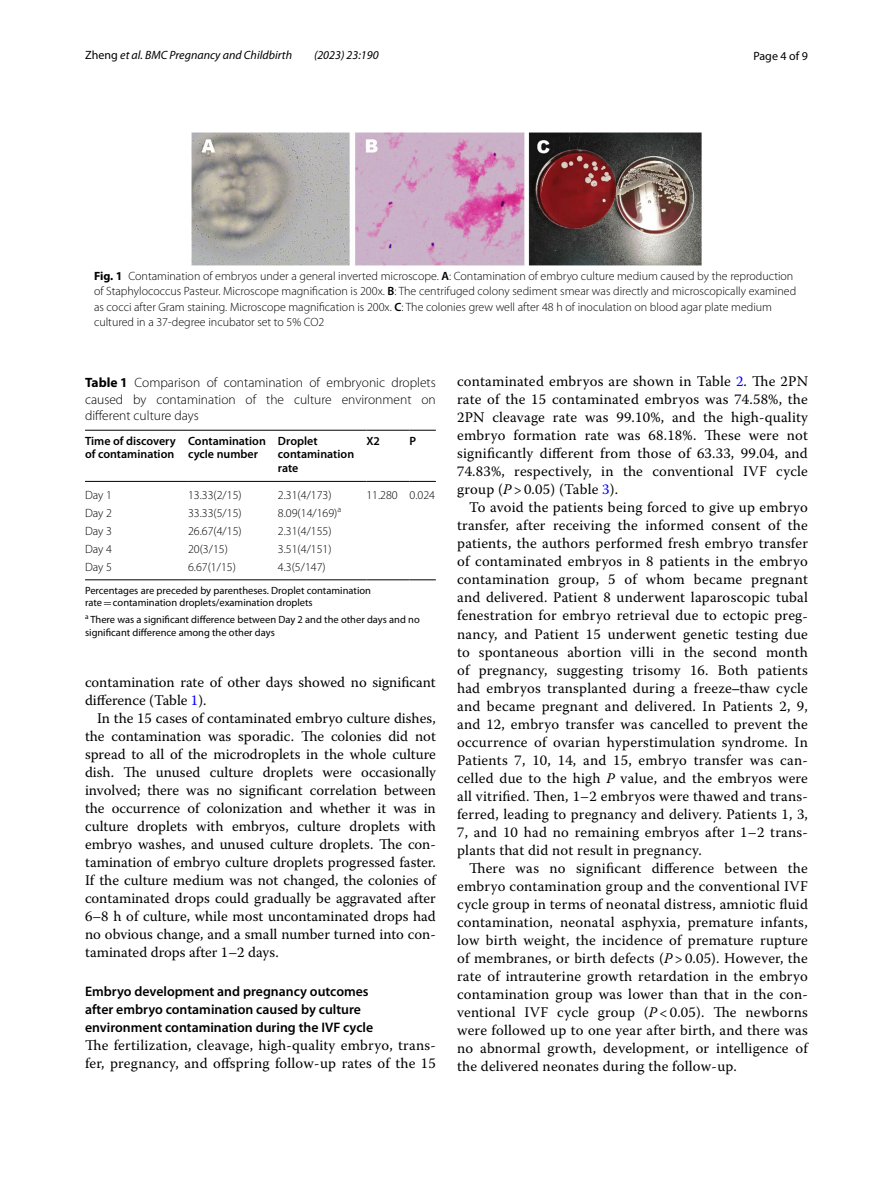
<style>
.page{position:relative;width:893px;height:1187px;background:#fff}
.page>*{position:absolute;margin:0;border:0;box-sizing:border-box;transform-origin:0 0}
.t1{font:14.7px/18px "Warnock Pro";letter-spacing:.015em;color:#000;text-align:justify}
.t2{font:600 13.8px/18px "Myriad Pro";color:#000}
.t3{font:300 13.5px/16.5px "Myriad Pro";color:#000;text-align:justify}
.t4{font:300 12px/15px "Myriad Pro";color:#000}
.t5{font:600 12px/13.5px "Myriad Pro";color:#000}
.t6{font:italic 12px "Myriad Pro";color:#000}
.t7{font:12px "Myriad Pro";color:#000}
.t8{font:10.5px/12.8px "Myriad Pro";color:#000}
.s1{font-style:normal}
.s2{font-weight:700}
.s3{font-weight:600}
.s4{font-family:"MTSY"}
.s5{color:#00f}
.s6{font-style:italic}
.s7{font-family:"STIX Math"}
</style>
<div class="page">
<img style="left:191px;top:133px;width:511px;height:132px">
<hr style="left:85px;top:430px;width:103px;height:1px;background:#000">
<hr style="left:85px;top:481px;width:103px;height:1px;background:#000">
<hr style="left:188px;top:430px;width:90px;height:1px;background:#000">
<hr style="left:188px;top:481px;width:90px;height:1px;background:#000">
<hr style="left:278px;top:430px;width:88px;height:1px;background:#000">
<hr style="left:278px;top:481px;width:88px;height:1px;background:#000">
<hr style="left:366px;top:430px;width:44px;height:1px;background:#000">
<hr style="left:366px;top:481px;width:44px;height:1px;background:#000">
<svg style="left:410px;top:430px;width:26px;height:1px"></svg>
<svg style="left:410px;top:481px;width:26px;height:1px"></svg>
<hr style="left:366px;top:579px;width:44px;height:1px;background:#000">
<svg style="left:410px;top:579px;width:26px;height:1px"></svg>
<hr style="left:85px;top:579px;width:103px;height:1px;background:#000">
<hr style="left:188px;top:579px;width:90px;height:1px;background:#000">
<hr style="left:278px;top:579px;width:88px;height:1px;background:#000">
<p class="t6" style="left:85px;top:48px;width:209px"><span class="s1">Zheng</span> et al. BMC Pregnancy and Childbirth</p>
<p class="t6" style="left:314px;top:48px;width:66px">(2023) 23:190</p>
<p class="t7" style="left:753px;top:48px;width:56px">Page 4 of 9</p>
<p class="t4" style="left:94px;top:269px;width:704px"><span class="s2">Fig. 1</span> Contamination of embryos under a general inverted microscope. <span class="s3">A</span>: Contamination of embryo culture medium caused by the reproduction of Staphylococcus Pasteur. Microscope magnification is 200x. <span class="s3">B</span>: The centrifuged colony sediment smear was directly and microscopically examined as cocci after Gram staining. Microscope magnification is 200x. <span class="s3">C</span>: The colonies grew well after 48 h of inoculation on blood agar plate medium cultured in a 37-degree incubator set to 5% CO2</p>
<p class="t3" style="left:85px;top:375px;width:352px"><span class="s2">Table 1</span> Comparison of contamination of embryonic droplets caused by contamination of the culture environment on different culture days</p>
<p class="t5" style="left:85px;top:433px;width:92px">Time of discovery of contamination</p>
<p class="t5" style="left:188px;top:433px;width:79px">Contamination cycle number</p>
<p class="t5" style="left:278px;top:433px;width:78px">Droplet contamination rate</p>
<p class="t5" style="left:366px;top:433px;width:15px">X2</p>
<p class="t5" style="left:410px;top:433px;width:8px">P</p>
<p class="t4" style="left:85px;top:487px;width:28px">Day 1</p>
<p class="t4" style="left:188px;top:487px;width:55px">13.33(2/15)</p>
<p class="t4" style="left:278px;top:487px;width:55px">2.31(4/173)</p>
<p class="t4" style="left:366px;top:487px;width:70px">11.280 0.024</p>
<p class="t4" style="left:85px;top:505px;width:28px">Day 2</p>
<p class="t4" style="left:188px;top:505px;width:55px">33.33(5/15)</p>
<p class="t4" style="left:278px;top:505px;width:65px">8.09(14/169)<sup>a</sup></p>
<p class="t4" style="left:85px;top:523px;width:28px">Day 3</p>
<p class="t4" style="left:188px;top:523px;width:55px">26.67(4/15)</p>
<p class="t4" style="left:278px;top:523px;width:55px">2.31(4/155)</p>
<p class="t4" style="left:85px;top:541px;width:28px">Day 4</p>
<p class="t4" style="left:188px;top:541px;width:41px">20(3/15)</p>
<p class="t4" style="left:278px;top:541px;width:55px">3.51(4/151)</p>
<p class="t4" style="left:85px;top:560px;width:28px">Day 5</p>
<p class="t4" style="left:188px;top:560px;width:49px">6.67(1/15)</p>
<p class="t4" style="left:278px;top:560px;width:49px">4.3(5/147)</p>
<p class="t8" style="left:85px;top:583px;width:288px">Percentages are preceded by parentheses. Droplet contamination rate<span class="s4">=</span>contamination droplets/examination droplets</p>
<p class="t8" style="left:85px;top:613px;width:336px"><sup>a</sup> There was a significant difference between Day 2 and the other days and no significant difference among the other days</p>
<p class="t1" style="left:85px;top:672px;width:352px">contamination rate of other days showed no significant difference (Table <span class="s5">1</span>).</p>
<p class="t1" style="left:85px;top:708px;width:352px;text-indent:12px">In the 15 cases of contaminated embryo culture dishes, the contamination was sporadic. The colonies did not spread to all of the microdroplets in the whole culture dish. The unused culture droplets were occasionally involved; there was no significant correlation between the occurrence of colonization and whether it was in culture droplets with embryos, culture droplets with embryo washes, and unused culture droplets. The con&shy;tamination of embryo culture droplets progressed faster.<br>If the culture medium was not changed, the colonies of contaminated drops could gradually be aggravated after 6–8 h of culture, while most uncontaminated drops had no obvious change, and a small number turned into con&shy;taminated drops after 1–2 days.</p>
<p class="t2" style="left:85px;top:982px;width:290px">Embryo development and pregnancy outcomes after embryo contamination caused by culture environment contamination during the IVF cycle</p>
<p class="t1" style="left:85px;top:1036px;width:352px">The fertilization, cleavage, high-quality embryo, trans&shy;fer, pregnancy, and offspring follow-up rates of the 15</p>
<p class="t1" style="left:457px;top:372px;width:352px">contaminated embryos are shown in Table <span class="s5">2</span>. The 2PN rate of the 15 contaminated embryos was 74.58%, the 2PN cleavage rate was 99.10%, and the high-quality embryo formation rate was 68.18%. These were not significantly different from those of 63.33, 99.04, and 74.83%, respectively, in the conventional IVF cycle group (<span class="s6">P</span> &gt; 0.05) (Table <span class="s5">3</span>).</p>
<p class="t1" style="left:457px;top:498px;width:352px;text-indent:12px">To avoid the patients being forced to give up embryo transfer, after receiving the informed consent of the patients, the authors performed fresh embryo transfer of contaminated embryos in 8 patients in the embryo contamination group, 5 of whom became pregnant and delivered. Patient 8 underwent laparoscopic tubal fenestration for embryo retrieval due to ectopic preg&shy;nancy, and Patient 15 underwent genetic testing due to spontaneous abortion villi in the second month of pregnancy, suggesting trisomy 16. Both patients had embryos transplanted during a freeze<span class="s7">‒</span>thaw cycle and became pregnant and delivered. In Patients 2, 9, and 12, embryo transfer was cancelled to prevent the occurrence of ovarian hyperstimulation syndrome. In Patients 7, 10, 14, and 15, embryo transfer was can&shy;celled due to the high <span class="s6">P</span> value, and the embryos were all vitrified. Then, 1–2 embryos were thawed and trans&shy;ferred, leading to pregnancy and delivery. Patients 1, 3, 7, and 10 had no remaining embryos after 1–2 trans&shy;plants that did not result in pregnancy.</p>
<p class="t1" style="left:457px;top:858px;width:352px;text-indent:12px">There was no significant difference between the embryo contamination group and the conventional IVF cycle group in terms of neonatal distress, amniotic fluid contamination, neonatal asphyxia, premature infants, low birth weight, the incidence of premature rupture of membranes, or birth defects (<span class="s6">P</span> &gt; 0.05). However, the rate of intrauterine growth retardation in the embryo contamination group was lower than that in the con&shy;ventional IVF cycle group (<span class="s6">P</span> &lt; 0.05). The newborns were followed up to one year after birth, and there was no abnormal growth, development, or intelligence of the delivered neonates during the follow-up.</p>
</div>
